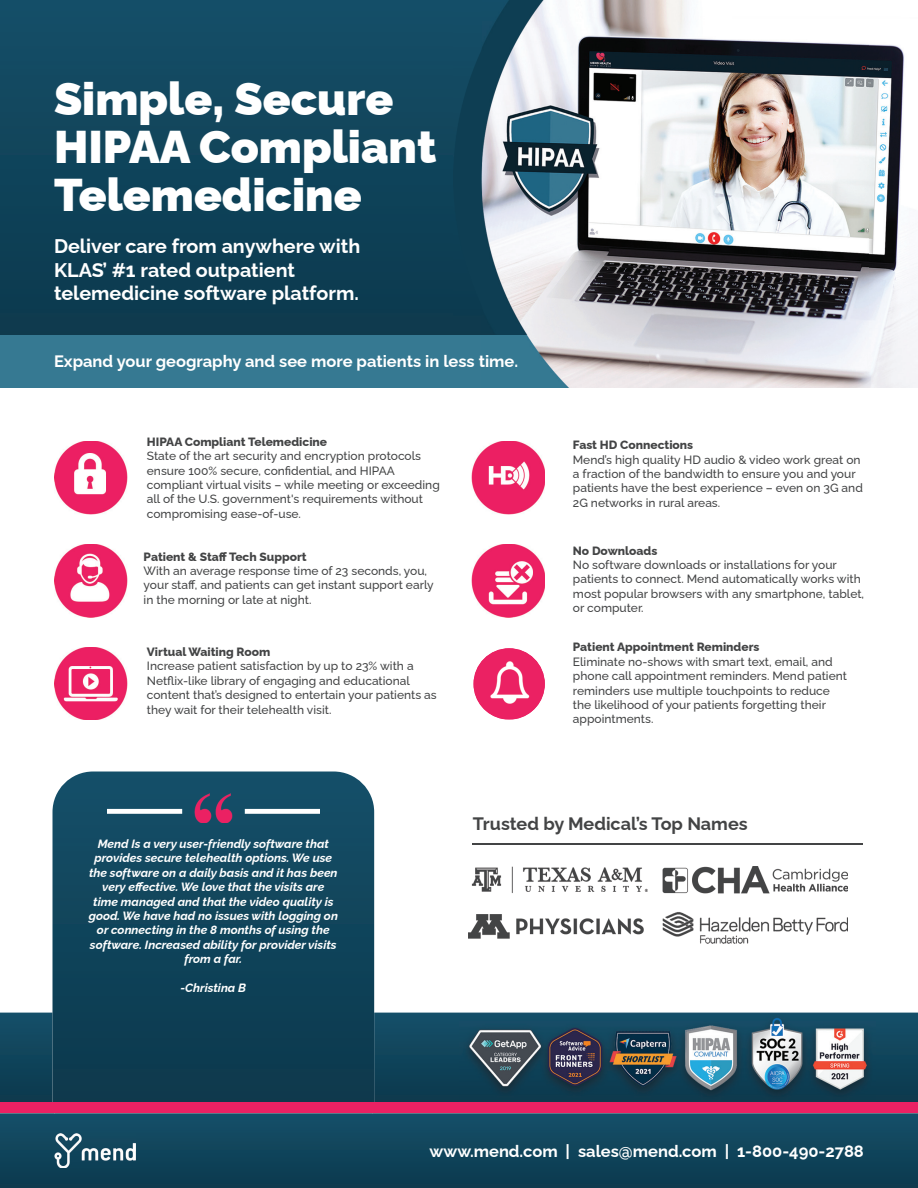
<style>
.page{position:relative;width:918px;height:1188px;background:#fff}
.page>*{position:absolute;margin:0;border:0;box-sizing:border-box;transform-origin:0 0}
.t1{font:900 45.9px/48px "Raleway";color:#fff}
.t2{font:700 19.65px/23.7px "Raleway";color:#fff}
.t3{font:700 18px "Raleway";color:#434445}
.t4{font:700 16.5px "Raleway";color:#fff}
.t5{font:500 12px/14.4px "Raleway";color:#434445}
.t6{font:italic 700 12px/14.4px "Raleway";color:#fff;text-align:center}
.t7{font:800 12px "Raleway";color:#434445}
</style>
<div class="page">
<div style="left:0;top:0;width:454px;height:336px;background:linear-gradient(to right,#10445a,#10445a)"></div>
<img style="left:454px;top:0;width:28px;height:336px">
<div style="left:0;top:336px;width:649px;height:58px;background:#367992"></div>
<img style="left:482px;top:0;width:387px;height:340px">
<img style="left:869px;top:44px;width:49px;height:344px">
<img style="left:649px;top:340px;width:221px;height:48px">
<img style="left:482px;top:336px;width:167px;height:53px">
<div style="left:0;top:389px;width:918px;height:799px;background:#fff"></div>
<svg style="left:0;top:1013px;width:918px;height:101px;background:#15455c"></svg>
<img style="left:55px;top:544px;width:73px;height:73px">
<img style="left:55px;top:647px;width:73px;height:73px">
<img style="left:472px;top:441px;width:73px;height:73px">
<img style="left:472px;top:544px;width:73px;height:73px">
<img style="left:55px;top:441px;width:73px;height:73px">
<hr style="left:473px;top:843px;width:390px;height:1px;background:#434445">
<img style="left:469px;top:867px;width:379px;height:77px">
<svg style="left:52px;top:772px;width:322px;height:342px;background:#12445b"></svg>
<svg style="left:0;top:1114px;width:918px;height:74px;background:#10445b"></svg>
<div style="left:0;top:1103px;width:918px;height:10px;background:#eb2163"></div>
<img style="left:459px;top:1013px;width:417px;height:90px">
<img style="left:55px;top:1133px;width:80px;height:35px">
<img style="left:108px;top:794px;width:211px;height:29px">
<img style="left:473px;top:648px;width:72px;height:71px">
<h1 class="t1" style="left:54px;top:70px;width:384px">Simple, Secure<br>HIPAA Compliant<br>Telemedicine</h1>
<h2 class="t2" style="left:54px;top:232px;width:308px">Deliver care from anywhere with<br>KLAS’ #1 rated outpatient telemedicine software platform.</h2>
<h3 class="t4" style="left:54px;top:348px;width:466px">Expand your geography and see more patients in less time.</h3>
<p class="t7" style="left:147px;top:432px;width:182px">HIPAA Compliant Telemedicine</p>
<p class="t5" style="left:147px;top:447px;width:294px">State of the art security and encryption protocols ensure 100% secure, confidential, and HIPAA compliant virtual visits – while meeting or exceeding all of the U.S. government's requirements without compromising ease-of-use.</p>
<p class="t7" style="left:144px;top:547px;width:165px">Patient &amp; Staff Tech Support</p>
<p class="t5" style="left:144px;top:562px;width:292px">With an average response time of 23 seconds, you, your staff, and patients can get instant support early in the morning or late at night.</p>
<p class="t7" style="left:147px;top:642px;width:125px">Virtual Waiting Room</p>
<p class="t5" style="left:147px;top:658px;width:291px">Increase patient satisfaction by up to 23% with a Netflix-like library of engaging and educational content that’s designed to entertain your patients as they wait for their telehealth visit.</p>
<p class="t7" style="left:573px;top:435px;width:122px">Fast HD Connections</p>
<p class="t5" style="left:573px;top:451px;width:291px">Mend’s high quality HD audio &amp; video work great on a fraction of the bandwidth to ensure you and your patients have the best experience – even on 3G and 2G networks in rural areas.</p>
<p class="t7" style="left:573px;top:541px;width:86px">No Downloads</p>
<p class="t5" style="left:573px;top:556px;width:293px">No software downloads or installations for your patients to connect. Mend automatically works with most popular browsers with any smartphone, tablet, or computer.</p>
<p class="t7" style="left:573px;top:638px;width:188px">Patient Appointment Reminders</p>
<p class="t5" style="left:573px;top:653px;width:276px">Eliminate no-shows with smart text, email, and phone call appointment reminders. Mend patient reminders use multiple touchpoints to reduce the likelihood of your patients forgetting their appointments.</p>
<p class="t6" style="left:89px;top:835px;width:251px">Mend Is a very user-friendly software that provides secure telehealth options. We use the software on a daily basis and it has been very effective. We love that the visits are time managed and that the video quality is good. We have had no issues with logging on or connecting in the 8 months of using the software. Increased ability for provider visits from a far.</p>
<p class="t6" style="left:181px;top:979px;width:67px">-Christina B</p>
<h3 class="t3" style="left:473px;top:809px;width:277px">Trusted by Medical’s Top Names</h3>
<h3 class="t4" style="left:430px;top:1138px;width:436px">www.mend.com | sales@mend.com | 1-800-490-2788</h3>
</div>
